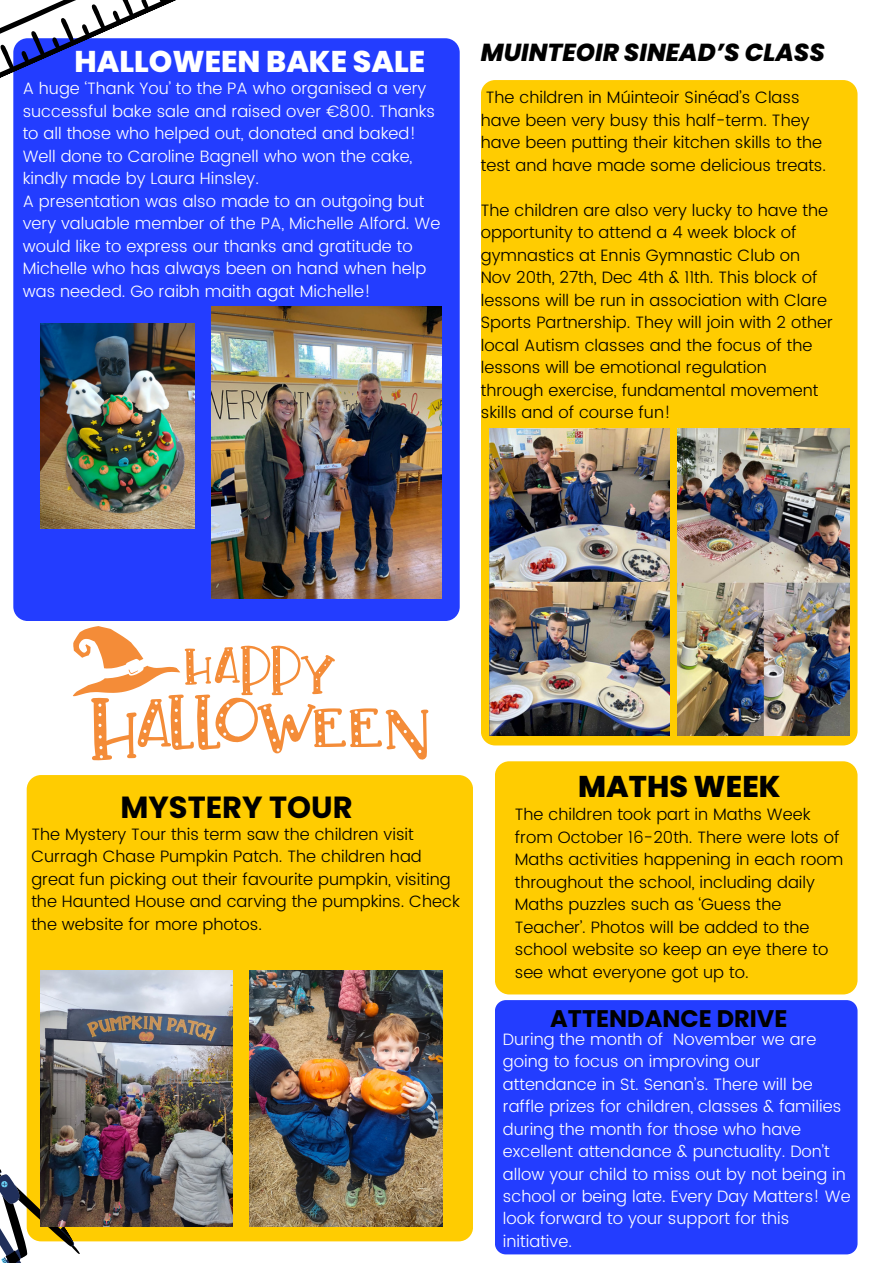
<style>
.page{position:relative;width:893px;height:1264px;background:#fff}
.page>*{position:absolute;margin:0;border:0;box-sizing:border-box;transform-origin:0 0}
.t1{font:700 30.6px "Poppins";color:#000}
.t2{font:800 30px "Poppins";color:#fff}
.t3{font:800 30px "Poppins";color:#000}
.t4{font:italic 800 24.6px "Poppins";color:#000}
.t5{font:700 24px "Poppins";color:#000}
.t6{font:300 16.5px/22.5px "Poppins";color:#000}
.t7{font:300 16.5px/22.5px "Poppins";color:#fff}
</style>
<div class="page">
<div style="left:13px;top:38px;width:446px;height:583px;background:#233dff;border-radius:14px"></div>
<div style="left:495px;top:761px;width:362px;height:233px;background:#ffcc01;border-radius:14px"></div>
<div style="left:27px;top:775px;width:446px;height:466px;background:#ffcc01;border-radius:14px"></div>
<svg style="left:0;top:1141px;width:85px;height:121px"></svg>
<svg style="left:0;top:0;width:259px;height:108px"></svg>
<img style="left:40px;top:323px;width:154px;height:206px">
<img style="left:211px;top:307px;width:231px;height:291px">
<img style="left:40px;top:970px;width:192px;height:256px">
<img style="left:250px;top:970px;width:192px;height:256px">
<div style="left:481px;top:80px;width:376px;height:665px;background:#ffcc01;border-radius:14px"></div>
<img style="left:489px;top:428px;width:180px;height:307px">
<img style="left:677px;top:428px;width:172px;height:307px">
<svg style="left:72px;top:626px;width:357px;height:135px"></svg>
<div style="left:495px;top:1000px;width:362px;height:254px;background:#233dff;border-radius:11px"></div>
<p class="t2" style="left:74px;top:40px;width:352px">HALLOWEEN BAKE SALE</p>
<p class="t7" style="left:23px;top:77px;width:414px">A huge ‘Thank You’ to the PA who organised a very successful bake sale and raised over €800. Thanks to all those who helped out, donated and baked!</p>
<p class="t7" style="left:23px;top:145px;width:391px">Well done to Caroline Bagnell who won the cake, kindly made by Laura Hinsley.</p>
<p class="t7" style="left:23px;top:190px;width:419px">A presentation was also made to an outgoing but very valuable member of the PA, Michelle Alford. We would like to express our thanks and gratitude to Michelle who has always been on hand when help was needed. Go raibh maith agat Michelle!</p>
<p class="t4" style="left:481px;top:35px;width:345px">MUINTEOIR SINEAD’S CLASS</p>
<p class="t6" style="left:481px;top:86px;width:347px;text-indent:5px">The children in Múinteoir Sinéad’s Class have been very busy this half-term. They have been putting their kitchen skills to the test and have made some delicious treats.</p>
<p class="t6" style="left:481px;top:199px;width:353px">The children are also very lucky to have the opportunity to attend a 4 week block of gymnastics at Ennis Gymnastic Club on Nov 20th, 27th, Dec 4th &amp; 11th. This block of lessons will be run in association with Clare Sports Partnership. They will join with 2 other local Autism classes and the focus of the lessons will be emotional regulation through exercise, fundamental movement skills and of course fun!</p>
<p class="t1" style="left:120px;top:785px;width:234px">MYSTERY TOUR</p>
<p class="t6" style="left:31px;top:823px;width:430px">The Mystery Tour this term saw the children visit Curragh Chase Pumpkin Patch. The children had great fun picking out their favourite pumpkin, visiting the Haunted House and carving the pumpkins. Check the website for more photos.</p>
<p class="t3" style="left:578px;top:766px;width:204px">MATHS WEEK</p>
<p class="t6" style="left:514px;top:803px;width:330px">The children took part in Maths Week from October 16-20th. There were lots of Maths activities happening in each room throughout the school, including daily Maths puzzles such as ‘Guess the Teacher’. Photos will be added to the school website so keep an eye there to see what everyone got up to.</p>
<p class="t5" style="left:550px;top:1001px;width:239px">ATTENDANCE DRIVE</p>
<p class="t7" style="left:503px;top:1027px;width:349px">During the month of November we are going to focus on improving our attendance in St. Senan’s. There will be raffle prizes for children, classes &amp; families during the month for those who have excellent attendance &amp; punctuality. Don’t allow your child to miss out by not being in school or being late. Every Day Matters! We look forward to your support for this initiative.</p>
</div>
